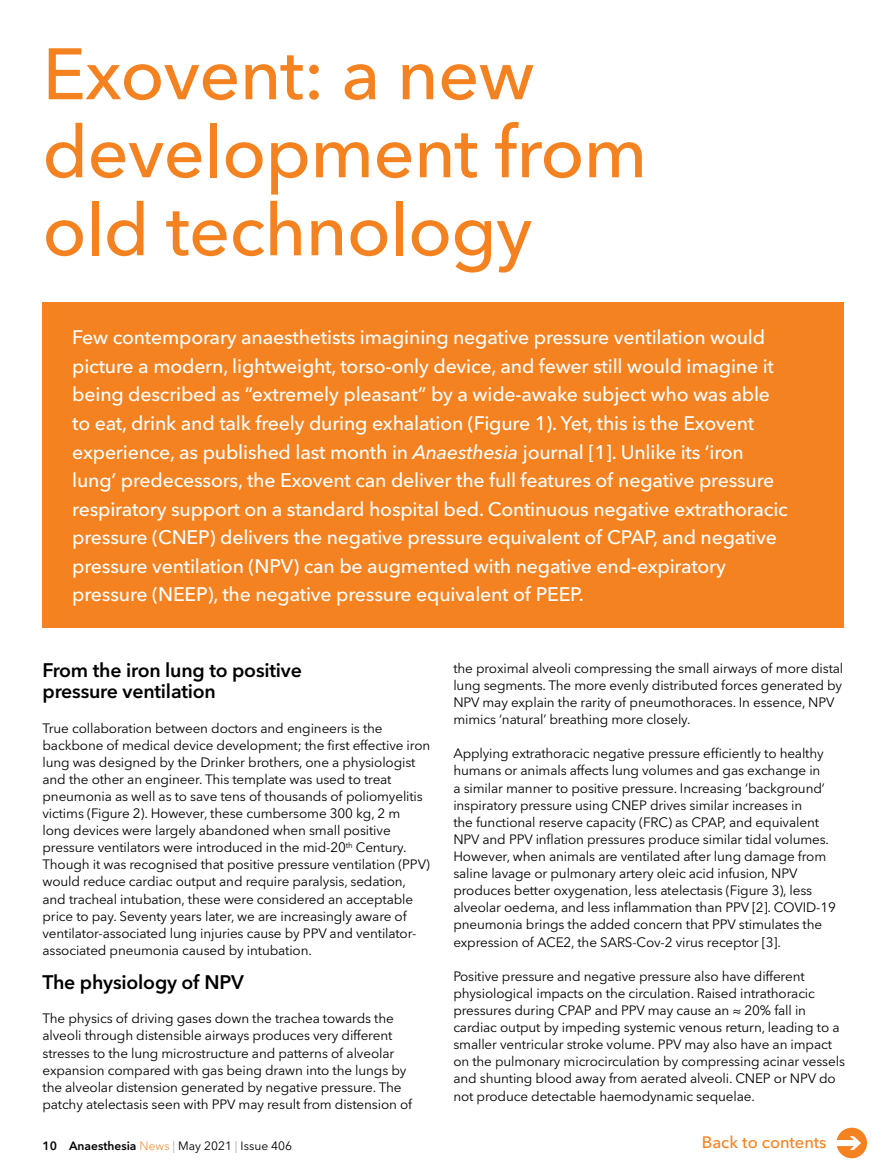
<style>
.page{position:relative;width:893px;height:1174px;background:#fff}
.page>*{position:absolute;margin:0;border:0;box-sizing:border-box;transform-origin:0 0}
.t1{font:500 72px/78px "Avenir Next LT Pro";letter-spacing:-.01em;color:#f58220}
.t2{font:500 19.5px/28.5px "Avenir Next LT Pro";letter-spacing:-.01em;color:#fff}
.t3{font:600 19.5px/21px "Avenir Next LT Pro";letter-spacing:-.01em;color:#000}
.t4{font:500 16.5px "Avenir Next LT Pro";color:#f58220}
.t5{font:13.5px/17.1px "Avenir Next LT Pro";letter-spacing:-.01em;color:#000}
.t6{font:12px "Avenir Next LT Pro";color:#000}
.s1{font-style:italic}
.s2{font-weight:600}
.s3{font-weight:300;color:#f58220}
.s4{color:#a7a9ac}
</style>
<div class="page">
<svg style="left:837px;top:1127px;width:30px;height:31px"></svg>
<div style="left:43px;top:302px;width:801px;height:325px;background:#f58220"></div>
<h1 class="t1" style="left:43px;top:35px;width:606px">Exovent: a new development from old technology</h1>
<p class="t2" style="left:72px;top:323px;width:717px">Few contemporary anaesthetists imagining negative pressure ventilation would picture a modern, lightweight, torso-only device, and fewer still would imagine it being described as “extremely pleasant” by a wide-awake subject who was able to eat, drink and talk freely during exhalation (Figure 1). Yet, this is the Exovent experience, as published last month in <span class="s1">Anaesthesia</span> journal [1]. Unlike its ‘iron lung’ predecessors, the Exovent can deliver the full features of negative pressure respiratory support on a standard hospital bed. Continuous negative extrathoracic pressure (CNEP) delivers the negative pressure equivalent of CPAP, and negative pressure ventilation (NPV) can be augmented with negative end-expiratory pressure (NEEP), the negative pressure equivalent of PEEP.</p>
<h2 class="t3" style="left:43px;top:660px;width:261px">From the iron lung to positive pressure ventilation</h2>
<p class="t5" style="left:43px;top:719px;width:389px">True collaboration between doctors and engineers is the backbone of medical device development; the first effective iron lung was designed by the Drinker brothers, one a physiologist and the other an engineer. This template was used to treat pneumonia as well as to save tens of thousands of poliomyelitis victims (Figure 2). However, these cumbersome 300 kg, 2 m long devices were largely abandoned when small positive pressure ventilators were introduced in the mid-20<sup>th</sup> Century.<br>Though it was recognised that positive pressure ventilation (PPV) would reduce cardiac output and require paralysis, sedation, and tracheal intubation, these were considered an acceptable price to pay. Seventy years later, we are increasingly aware of ventilator-associated lung injuries cause by PPV and ventilator&shy;associated pneumonia caused by intubation.</p>
<h2 class="t3" style="left:43px;top:971px;width:203px">The physiology of NPV</h2>
<p class="t5" style="left:43px;top:1010px;width:371px">The physics of driving gases down the trachea towards the alveoli through distensible airways produces very different stresses to the lung microstructure and patterns of alveolar expansion compared with gas being drawn into the lungs by the alveolar distension generated by negative pressure. The patchy atelectasis seen with PPV may result from distension of</p>
<p class="t5" style="left:453px;top:659px;width:391px">the proximal alveoli compressing the small airways of more distal lung segments. The more evenly distributed forces generated by NPV may explain the rarity of pneumothoraces. In essence, NPV mimics ‘natural’ breathing more closely.</p>
<p class="t5" style="left:453px;top:745px;width:384px">Applying extrathoracic negative pressure efficiently to healthy humans or animals affects lung volumes and gas exchange in<br>a similar manner to positive pressure. Increasing ‘background’ inspiratory pressure using CNEP drives similar increases in<br>the functional reserve capacity (FRC) as CPAP, and equivalent NPV and PPV inflation pressures produce similar tidal volumes.<br>However, when animals are ventilated after lung damage from saline lavage or pulmonary artery oleic acid infusion, NPV produces better oxygenation, less atelectasis (Figure 3), less alveolar oedema, and less inflammation than PPV [2]. COVID-19 pneumonia brings the added concern that PPV stimulates the expression of ACE2, the SARS-Cov-2 virus receptor [3].</p>
<p class="t5" style="left:453px;top:967px;width:393px">Positive pressure and negative pressure also have different physiological impacts on the circulation. Raised intrathoracic pressures during CPAP and PPV may cause an ≈ 20% fall in cardiac output by impeding systemic venous return, leading to a smaller ventricular stroke volume. PPV may also have an impact on the pulmonary microcirculation by compressing acinar vessels and shunting blood away from aerated alveoli. CNEP or NPV do not produce detectable haemodynamic sequelae.</p>
<p class="t6" style="left:43px;top:1138px;width:251px"><span class="s2">10 Anaesthesia</span> <span class="s3">News</span> <span class="s4">|</span> May 2021 <span class="s4">|</span> Issue 406</p>
<p class="t4" style="left:702px;top:1132px;width:126px">Back to contents</p>
</div>
